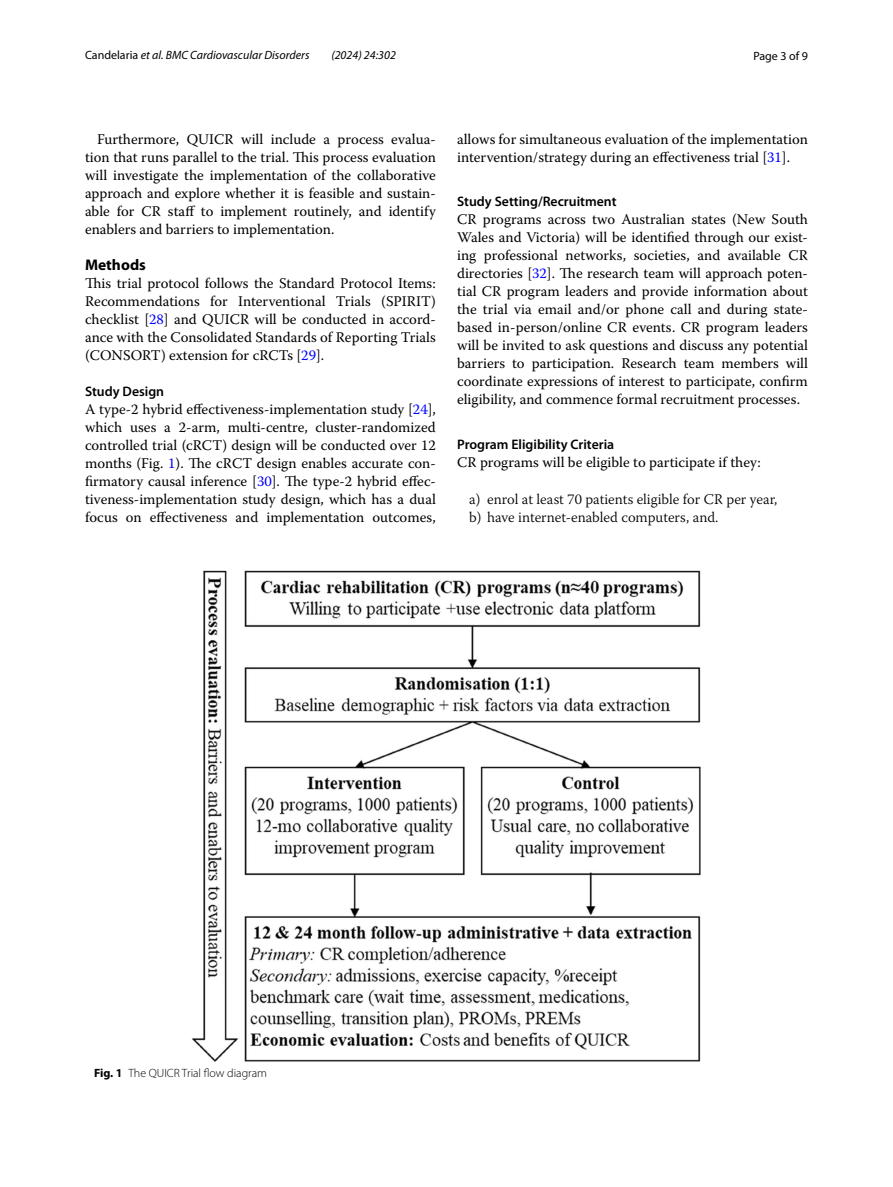
<style>
.page{position:relative;width:893px;height:1187px;background:#fff}
.page>*{position:absolute;margin:0;border:0;box-sizing:border-box;transform-origin:0 0}
.t1{font:700 15.45px "Myriad Pro";color:#000}
.t2{font:14.7px/18px "Warnock Pro";color:#000;text-align:justify}
.t3{font:300 14.7px/18px "Warnock Pro";color:#000}
.t4{font:600 13.8px "Myriad Pro";color:#000}
.t5{font:italic 12px "Myriad Pro";color:#000}
.t6{font:300 12px "Myriad Pro";color:#000}
.t7{font:12px "Myriad Pro";color:#000}
.s1{font-style:normal}
.s2{color:#00f}
.s3{font-weight:700}
</style>
<div class="page">
<img style="left:192px;top:570px;width:509px;height:492px">
<p class="t5" style="left:85px;top:48px;width:226px"><span class="s1">Candelaria</span> et al. BMC Cardiovascular Disorders</p>
<p class="t5" style="left:331px;top:48px;width:66px">(2024) 24:302</p>
<p class="t7" style="left:753px;top:48px;width:56px">Page 3 of 9</p>
<p class="t2" style="left:85px;top:130px;width:352px;text-indent:12px">Furthermore, QUICR will include a process evalua&shy;tion that runs parallel to the trial. This process evaluation will investigate the implementation of the collaborative approach and explore whether it is feasible and sustain&shy;able for CR staff to implement routinely, and identify enablers and barriers to implementation.</p>
<p class="t1" style="left:85px;top:254px;width:62px">Methods</p>
<p class="t2" style="left:85px;top:274px;width:352px">This trial protocol follows the Standard Protocol Items:<br>Recommendations for Interventional Trials (SPIRIT) checklist [<span class="s2">28</span>] and QUICR will be conducted in accord&shy;ance with the Consolidated Standards of Reporting Trials (CONSORT) extension for cRCTs [<span class="s2">29</span>].</p>
<p class="t4" style="left:85px;top:382px;width:81px">Study Design</p>
<p class="t2" style="left:85px;top:400px;width:352px">A type-2 hybrid effectiveness-implementation study [<span class="s2">24</span>], which uses a 2-arm, multi-centre, cluster-randomized controlled trial (cRCT) design will be conducted over 12 months (Fig. <span class="s2">1</span>). The cRCT design enables accurate con&shy;firmatory causal inference [<span class="s2">30</span>]. The type-2 hybrid effec&shy;tiveness-implementation study design, which has a dual focus on effectiveness and implementation outcomes,</p>
<p class="t2" style="left:457px;top:130px;width:352px">allows for simultaneous evaluation of the implementation intervention/strategy during an effectiveness trial [<span class="s2">31</span>].</p>
<p class="t4" style="left:457px;top:193px;width:161px">Study Setting/Recruitment</p>
<p class="t2" style="left:457px;top:210px;width:352px">CR programs across two Australian states (New South Wales and Victoria) will be identified through our exist&shy;ing professional networks, societies, and available CR directories [<span class="s2">32</span>]. The research team will approach poten&shy;tial CR program leaders and provide information about the trial via email and/or phone call and during state&shy;based in-person/online CR events. CR program leaders will be invited to ask questions and discuss any potential barriers to participation. Research team members will coordinate expressions of interest to participate, confirm eligibility, and commence formal recruitment processes.</p>
<p class="t4" style="left:457px;top:436px;width:159px">Program Eligibility Criteria</p>
<p class="t2" style="left:457px;top:453px;width:305px">CR programs will be eligible to participate if they:</p>
<p class="t3" style="left:469px;top:490px;width:310px">a) enrol at least 70 patients eligible for CR per year, b) have internet-enabled computers, and.</p>
<p class="t6" style="left:94px;top:1066px;width:174px"><span class="s3">Fig. 1</span> The QUICR Trial flow diagram</p>
</div>
